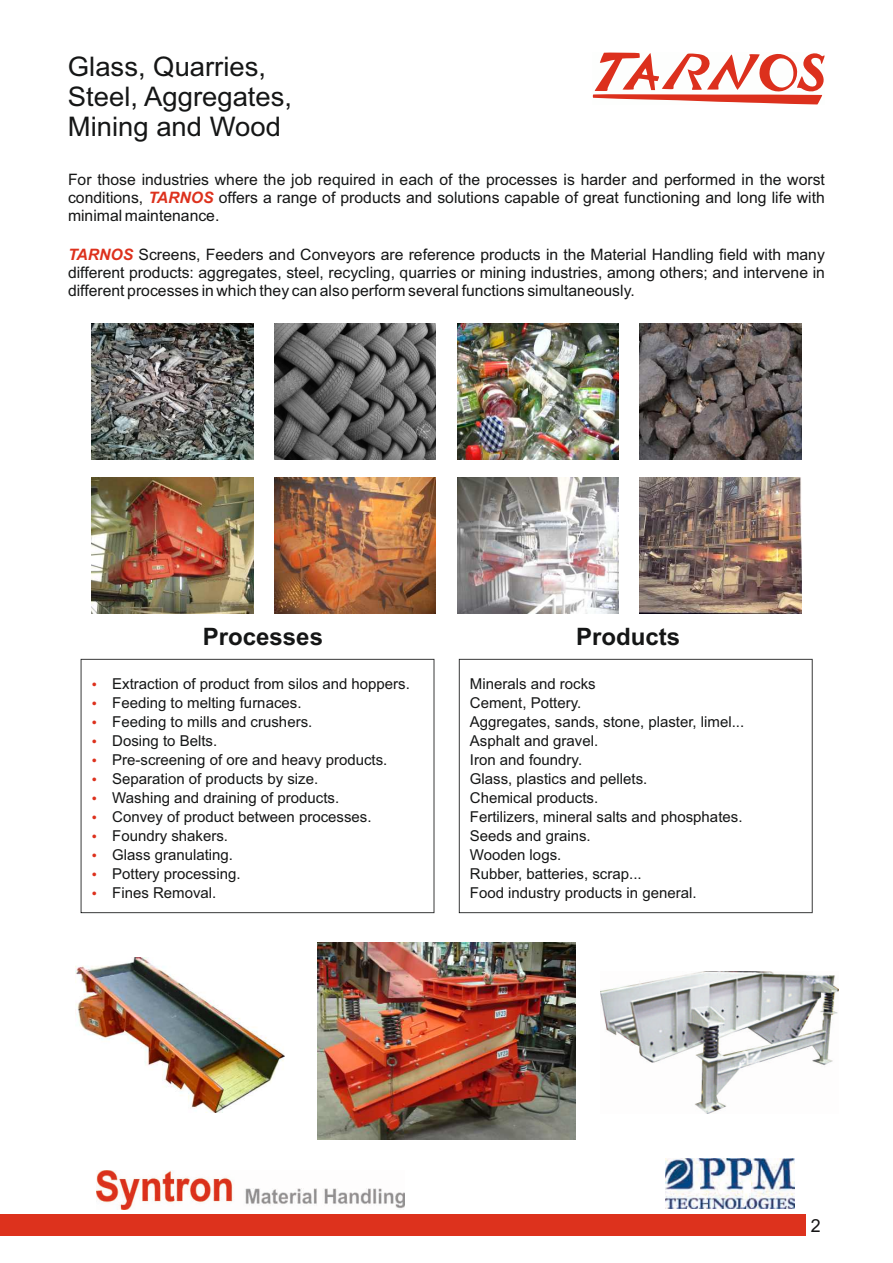
<style>
.page{position:relative;width:893px;height:1263px;background:#fff}
.page>*{position:absolute;margin:0;border:0;box-sizing:border-box;transform-origin:0 0}
.t1{font:27px/30.2px "Arial";color:#151616}
.t2{font:700 24px "Arial";color:#151616}
.t3{font:18px "Arial";color:#151415}
.t4{font:15.75px/18px "Arial";color:#151616;text-align:justify}
.t5{font:15px/19px "Arial";color:#151616}
.s1{font-weight:700;font-style:italic;color:#dd311d}
</style>
<div class="page">
<img style="left:457px;top:477px;width:162px;height:136px">
<img style="left:274px;top:477px;width:162px;height:136px">
<img style="left:274px;top:323px;width:162px;height:136px">
<img style="left:91px;top:323px;width:162px;height:136px">
<img style="left:318px;top:943px;width:257px;height:197px">
<img style="left:76px;top:957px;width:208px;height:155px">
<img style="left:600px;top:972px;width:239px;height:141px">
<img style="left:640px;top:477px;width:161px;height:136px">
<img style="left:97px;top:1171px;width:308px;height:38px">
<img style="left:666px;top:1159px;width:129px;height:49px">
<div style="left:0;top:1214px;width:805px;height:21px;background:#dd321d"></div>
<svg style="left:81px;top:659px;width:353px;height:254px"></svg>
<svg style="left:459px;top:659px;width:354px;height:254px"></svg>
<img style="left:91px;top:477px;width:162px;height:136px">
<img style="left:640px;top:323px;width:161px;height:136px">
<img style="left:457px;top:323px;width:162px;height:136px">
<svg style="left:592px;top:52px;width:233px;height:53px"></svg>
<svg style="left:92px;top:683px;width:4px;height:3px"></svg>
<svg style="left:92px;top:702px;width:4px;height:3px"></svg>
<svg style="left:92px;top:721px;width:4px;height:3px"></svg>
<svg style="left:92px;top:740px;width:4px;height:3px"></svg>
<svg style="left:92px;top:759px;width:4px;height:3px"></svg>
<svg style="left:92px;top:778px;width:4px;height:3px"></svg>
<svg style="left:92px;top:797px;width:4px;height:3px"></svg>
<svg style="left:92px;top:816px;width:4px;height:3px"></svg>
<svg style="left:92px;top:835px;width:4px;height:3px"></svg>
<svg style="left:92px;top:854px;width:4px;height:3px"></svg>
<svg style="left:92px;top:873px;width:4px;height:3px"></svg>
<svg style="left:92px;top:892px;width:4px;height:3px"></svg>
<h1 class="t1" style="left:68px;top:54px;width:226px">Glass, Quarries,<br>Steel, Aggregates,<br>Mining and Wood</h1>
<p class="t4" style="left:68px;top:172px;width:758px">For those industries where the job required in each of the processes is harder and performed in the worst conditions, <span class="s1">TARNOS</span> offers a range of products and solutions capable of great functioning and long life with minimal maintenance.</p>
<p class="t4" style="left:68px;top:247px;width:758px"><span class="s1">TARNOS</span> Screens, Feeders and Conveyors are reference products in the Material Handling field with many different products: aggregates, steel, recycling, quarries or mining industries, among others; and intervene in different processes in which they can also perform several functions simultaneously.</p>
<h2 class="t2" style="left:203px;top:628px;width:122px">Processes</h2>
<p class="t5" style="left:112px;top:676px;width:299px">Extraction of product from silos and hoppers.<br>Feeding to melting furnaces.<br>Feeding to mills and crushers.<br>Dosing to Belts.<br>Pre-screening of ore and heavy products.<br>Separation of products by size.<br>Washing and draining of products.<br>Convey of product between processes.<br>Foundry shakers.<br>Glass granulating.<br>Pottery processing.<br>Fines Removal.</p>
<p class="t5" style="left:470px;top:675px;width:276px">Minerals and rocks<br>Cement, Pottery.<br>Aggregates, sands, stone, plaster, limel...<br>Asphalt and gravel.<br>Iron and foundry.<br>Glass, plastics and pellets.<br>Chemical products.<br>Fertilizers, mineral salts and phosphates.<br>Seeds and grains.<br>Wooden logs.<br>Rubber, batteries, scrap...<br>Food industry products in general.</p>
<h2 class="t2" style="left:576px;top:628px;width:106px">Products</h2>
<p class="t3" style="left:811px;top:1218px;width:11px">2</p>
</div>
